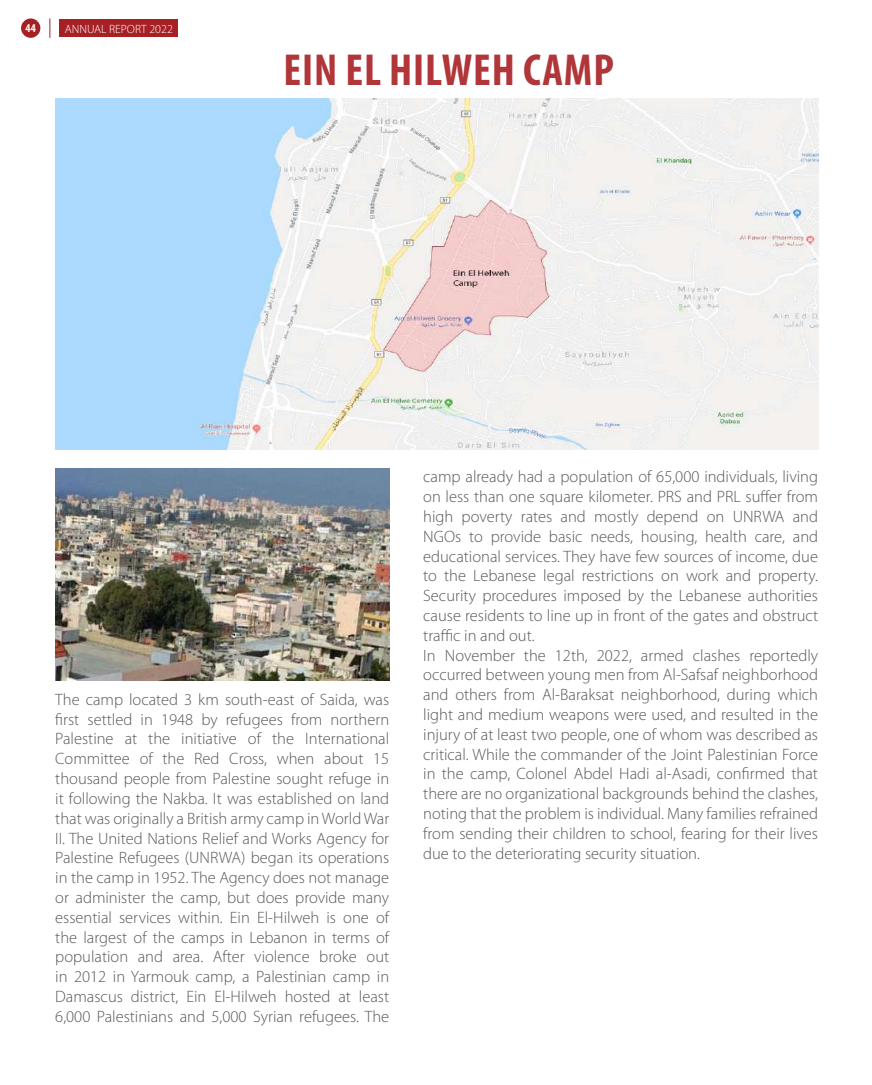
<style>
.page{position:relative;width:872px;height:1085px;background:#fff}
.page>*{position:absolute;margin:0;border:0;box-sizing:border-box;transform-origin:0 0}
.t1{font:700 condensed 45px "Myriad Pro";letter-spacing:.02em;color:#b0363a}
.t2{font:300 16.5px/19.8px "Myriad Pro";color:#57585a;text-align:justify}
.t3{font:300 12px "Myriad Pro";color:#fff}
.t4{font:700 condensed 12px "Myriad Pro";color:#fff}
</style>
<div class="page">
<div style="left:60px;top:19px;width:118px;height:18px;background:#a72024"></div>
<div style="left:21px;top:18px;width:19px;height:20px;background:#a72024;border-radius:50%"></div>
<svg style="left:49px;top:18px;width:1px;height:20px"></svg>
<img style="left:55px;top:469px;width:334px;height:211px">
<img style="left:55px;top:99px;width:763px;height:350px">
<p class="t4" style="left:26px;top:20px;width:12px">44</p>
<p class="t3" style="left:65px;top:22px;width:110px">ANNUAL REPORT 2022</p>
<h1 class="t1" style="left:283px;top:42px;width:332px">EIN EL HILWEH CAMP</h1>
<p class="t2" style="left:55px;top:689px;width:335px">The camp located 3 km south-east of Saida, was first settled in 1948 by refugees from northern Palestine at the initiative of the International Committee of the Red Cross, when about 15 thousand people from Palestine sought refuge in it following the Nakba. It was established on land that was originally a British army camp in World War II. The United Nations Relief and Works Agency for Palestine Refugees (UNRWA) began its operations in the camp in 1952. The Agency does not manage or administer the camp, but does provide many essential services within. Ein El-Hilweh is one of the largest of the camps in Lebanon in terms of population and area. After violence broke out in 2012 in Yarmouk camp, a Palestinian camp in Damascus district, Ein El-Hilweh hosted at least 6,000 Palestinians and 5,000 Syrian refugees. The</p>
<p class="t2" style="left:423px;top:467px;width:396px;text-align:left">camp already had a population of 65,000 individuals, living on less than one square kilometer. PRS and PRL suffer from high poverty rates and mostly depend on UNRWA and NGOs to provide basic needs, housing, health care, and educational services. They have few sources of income, due to the Lebanese legal restrictions on work and property.<br>Security procedures imposed by the Lebanese authorities cause residents to line up in front of the gates and obstruct traffic in and out.<br>In November the 12th, 2022, armed clashes reportedly occurred between young men from Al-Safsaf neighborhood and others from Al-Baraksat neighborhood, during which light and medium weapons were used, and resulted in the injury of at least two people, one of whom was described as critical. While the commander of the Joint Palestinian Force in the camp, Colonel Abdel Hadi al-Asadi, confirmed that there are no organizational backgrounds behind the clashes, noting that the problem is individual. Many families refrained from sending their children to school, fearing for their lives due to the deteriorating security situation.</p>
</div>
